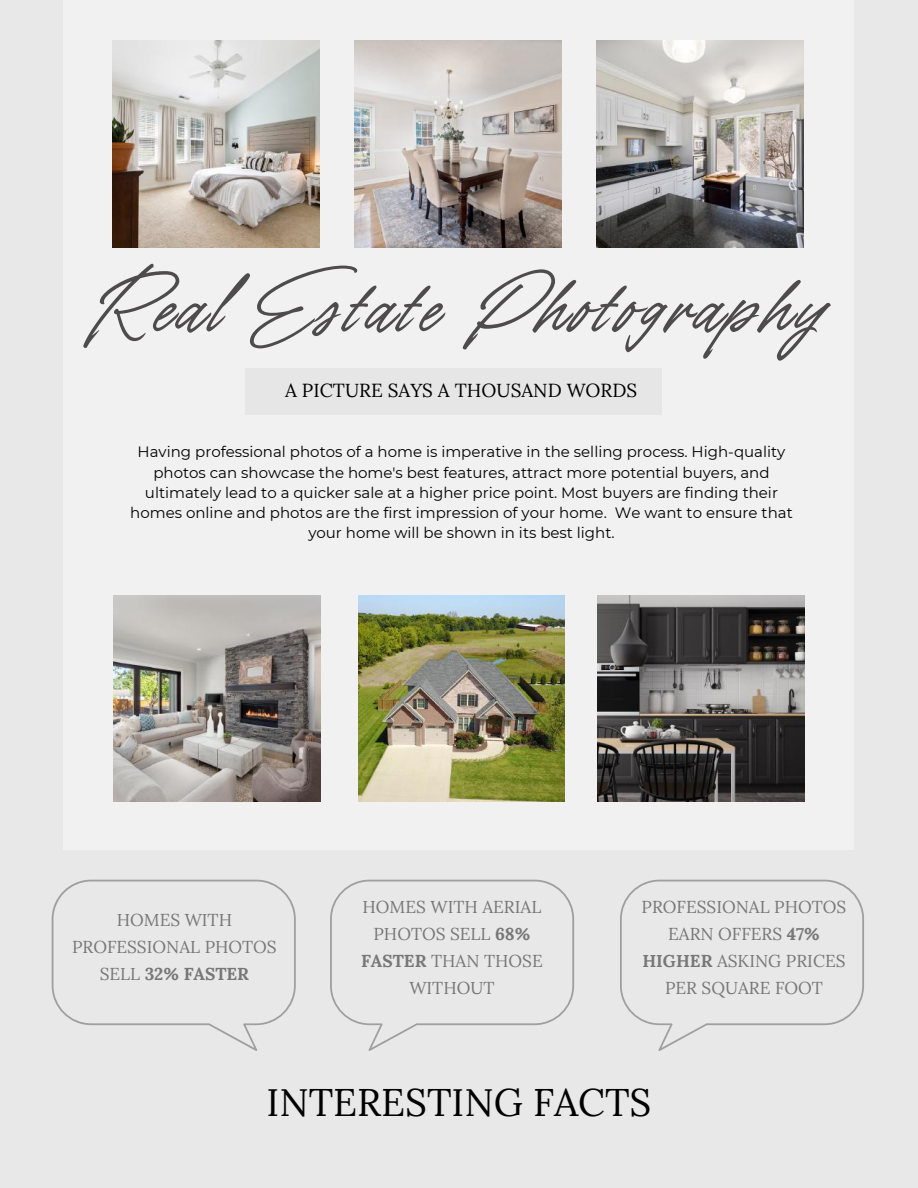
<style>
.page{position:relative;width:918px;height:1188px;background:#e8e8e8}
.page>*{position:absolute;margin:0;border:0;box-sizing:border-box;transform-origin:0 0}
.t1{font:65.1px "TY Script";letter-spacing:.07em;color:#4d4b4b}
.t2{font:38.4px "Lora";color:#000}
.t3{font:18.9px "Lora";color:#000}
.t4{font:17.25px/27px "Lora";color:#777;text-align:center}
.t5{font:15px/20.2px "Montserrat";color:#000;text-align:center}
.s1{font-weight:700}
</style>
<div class="page">
<div style="left:64px;top:0;width:790px;height:849px;background:#f1f1f1"></div>
<img style="left:113px;top:41px;width:206px;height:207px">
<img style="left:355px;top:41px;width:206px;height:207px">
<img style="left:596px;top:41px;width:207px;height:207px">
<img style="left:114px;top:595px;width:206px;height:207px">
<img style="left:358px;top:595px;width:207px;height:207px">
<img style="left:598px;top:595px;width:206px;height:207px">
<div style="left:246px;top:368px;width:416px;height:47px;background:#e6e6e6"></div>
<svg style="left:52px;top:880px;width:244px;height:171px"></svg>
<svg style="left:330px;top:880px;width:244px;height:171px"></svg>
<svg style="left:620px;top:880px;width:244px;height:171px"></svg>
<h1 class="t1" style="left:80px;top:268px;width:745px">Real Estate Photography</h1>
<p class="t3" style="left:285px;top:378px;width:353px">A PICTURE SAYS A THOUSAND WORDS</p>
<p class="t5" style="left:130px;top:442px;width:664px">Having professional photos of a home is imperative in the selling process. High-quality photos can showcase the home's best features, attract more potential buyers, and ultimately lead to a quicker sale at a higher price point. Most buyers are finding their homes online and photos are the first impression of your home. We want to ensure that your home will be shown in its best light.</p>
<p class="t4" style="left:72px;top:907px;width:206px">HOMES WITH<br>PROFESSIONAL PHOTOS<br>SELL <span class="s1">32% FASTER</span></p>
<p class="t4" style="left:361px;top:893px;width:183px">HOMES WITH AERIAL<br>PHOTOS SELL <span class="s1">68%<br>FASTER</span> THAN THOSE<br>WITHOUT</p>
<p class="t4" style="left:642px;top:893px;width:206px">PROFESSIONAL PHOTOS<br>EARN OFFERS <span class="s1">47%<br>HIGHER</span> ASKING PRICES<br>PER SQUARE FOOT</p>
<h2 class="t2" style="left:267px;top:1078px;width:386px">INTERESTING FACTS</h2>
</div>
